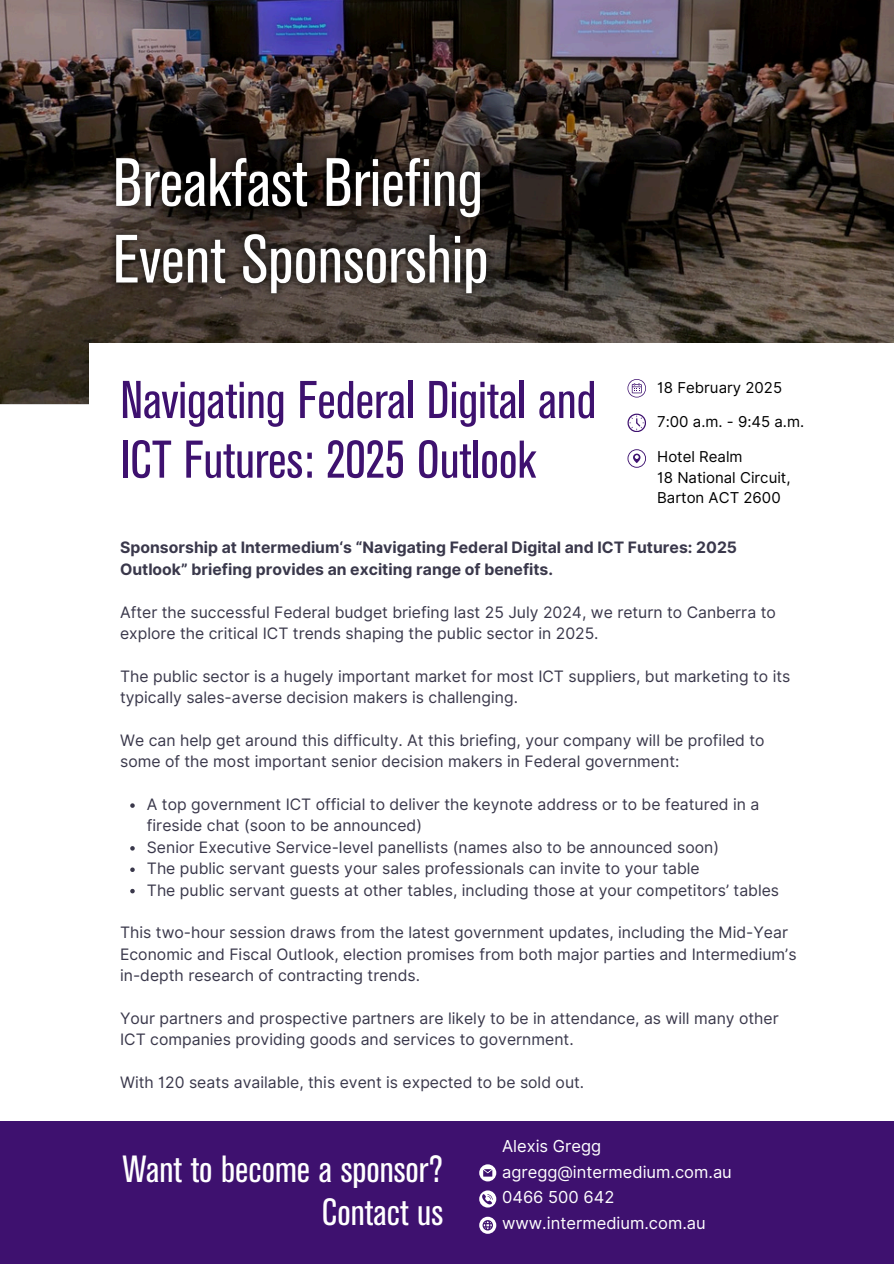
<style>
.page{position:relative;width:894px;height:1264px;background:#fff}
.page>*{position:absolute;margin:0;border:0;box-sizing:border-box;transform-origin:0 0}
.t1{font:condensed 52.5px/59.7px "Akzidenz Grotesk BE";color:#3e116f}
.t2{font:condensed 37.5px/42.8px "Akzidenz Grotesk BE";color:#fff;text-align:right}
.t3{font:16.5px "Inter";color:#fff}
.t4{font:15.75px/21.3px "Inter";color:#3a384b}
.t5{font:700 15.75px/21.3px "Inter";color:#3a384b}
.t6{font:15px "Inter";color:#000}
</style>
<div class="page">
<svg style="left:0;top:0;width:893px;height:404px;background:#3e3532"></svg>
<div style="left:89px;top:343px;width:804px;height:69px;background:#fff"></div>
<div style="left:0;top:1121px;width:893px;height:142px;background:#3e116f"></div>
<svg style="left:627px;top:379px;width:18px;height:18px"></svg>
<svg style="left:627px;top:413px;width:18px;height:18px"></svg>
<svg style="left:627px;top:449px;width:18px;height:18px"></svg>
<img style="left:103px;top:144px;width:398px;height:164px">
<svg style="left:130px;top:803px;width:5px;height:4px"></svg>
<svg style="left:130px;top:846px;width:5px;height:4px"></svg>
<svg style="left:130px;top:867px;width:5px;height:5px"></svg>
<svg style="left:130px;top:888px;width:5px;height:5px"></svg>
<svg style="left:479px;top:1164px;width:17px;height:17px"></svg>
<svg style="left:479px;top:1190px;width:17px;height:17px"></svg>
<svg style="left:479px;top:1216px;width:17px;height:17px"></svg>
<p class="t1" style="left:120px;top:374px;width:477px">Navigating Federal Digital and<br>ICT Futures: 2025 Outlook</p>
<p class="t6" style="left:657px;top:378px;width:126px">18 February 2025</p>
<p class="t6" style="left:657px;top:413px;width:148px">7:00 a.m. - 9:45 a.m.</p>
<p class="t6" style="left:657px;top:448px;width:87px">Hotel Realm</p>
<p class="t6" style="left:657px;top:468px;width:135px">18 National Circuit,</p>
<p class="t6" style="left:657px;top:488px;width:125px">Barton ACT 2600</p>
<p class="t5" style="left:120px;top:537px;width:618px">Sponsorship at Intermedium‘s “Navigating Federal Digital and ICT Futures: 2025<br>Outlook” briefing provides an exciting range of benefits.</p>
<p class="t4" style="left:120px;top:601px;width:657px">After the successful Federal budget briefing last 25 July 2024, we return to Canberra to explore the critical ICT trends shaping the public sector in 2025.</p>
<p class="t4" style="left:120px;top:665px;width:671px">The public sector is a hugely important market for most ICT suppliers, but marketing to its typically sales-averse decision makers is challenging.</p>
<h4 class="t4" style="left:120px;top:729px;width:646px">We can help get around this difficulty. At this briefing, your company will be profiled to some of the most important senior decision makers in Federal government:</h4>
<p class="t4" style="left:147px;top:793px;width:613px">A top government ICT official to deliver the keynote address or to be featured in a fireside chat (soon to be announced)</p>
<p class="t4" style="left:147px;top:836px;width:573px">Senior Executive Service-level panellists (names also to be announced soon)</p>
<p class="t4" style="left:147px;top:857px;width:554px">The public servant guests your sales professionals can invite to your table</p>
<p class="t4" style="left:147px;top:879px;width:633px">The public servant guests at other tables, including those at your competitors’ tables</p>
<p class="t4" style="left:120px;top:922px;width:677px">This two-hour session draws from the latest government updates, including the Mid-Year<br>Economic and Fiscal Outlook, election promises from both major parties and Intermedium’s in-depth research of contracting trends.</p>
<p class="t4" style="left:120px;top:1007px;width:660px">Your partners and prospective partners are likely to be in attendance, as will many other<br>ICT companies providing goods and services to government.</p>
<p class="t4" style="left:120px;top:1071px;width:465px">With 120 seats available, this event is expected to be sold out.</p>
<p class="t2" style="left:123px;top:1150px;width:322px">Want to become a sponsor?<br>Contact us</p>
<p class="t3" style="left:502px;top:1135px;width:100px">Alexis Gregg</p>
<p class="t3" style="left:502px;top:1161px;width:231px">agregg@intermedium.com.au</p>
<p class="t3" style="left:502px;top:1187px;width:114px">0466 500 642</p>
<h3 class="t3" style="left:502px;top:1213px;width:205px">www.intermedium.com.au</h3>
</div>
